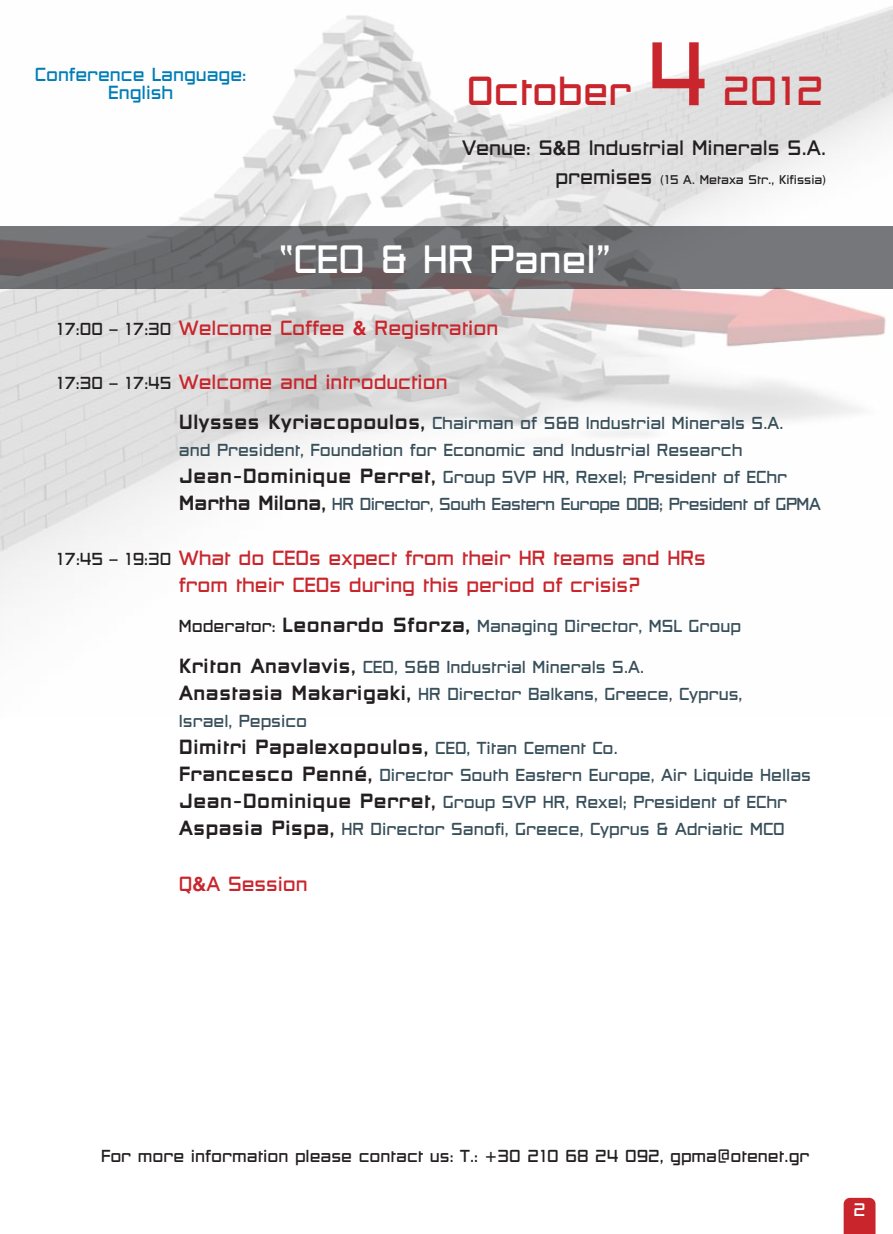
<style>
.page{position:relative;width:893px;height:1234px;background:#fff}
.page>*{position:absolute;margin:0;border:0;box-sizing:border-box;transform-origin:0 0}
.t1{font:300 38.55px "PF Studio";color:#c9252c}
.t2{font:300 37.5px "PF Studio";color:#fff}
.t3{font:300 19.8px "PF Studio";color:#231f20}
.t4{font:300 19.5px/27px "PF Studio";color:#c9252c}
.t5{font:800 19.5px "PF Studio";color:#231f20}
.t6{font:300 18px/18px "PF Studio";color:#007db7;text-align:center}
.t7{font:300 17.25px "PF Studio";color:#fff}
.t8{font:300 16.5px/27px "PF Studio";color:#384f5a}
.t9{font:300 16.5px "PF Studio";color:#231f20}
.t10{font:300 12px "PF Studio";color:#231f20}
.s1{font-size:85.35px}
.s2{font-family:"Helvetica";font-weight:700}
.s3{font-size:19.8px}
.s4{font-size:16.5px;color:#231f20}
.s5{font-family:"Helvetica";font-weight:700;font-size:19.8px}
.s6{font-weight:800;font-size:19.5px;color:#231f20}
.s7{color:#231f20}
.s8{font-weight:300;font-size:16.5px;color:#384f5a}
</style>
<div class="page">
<img style="left:0;top:6px;width:893px;height:597px">
<svg style="left:0;top:226px;width:893px;height:63px;background:#6d6c6f"></svg>
<svg style="left:844px;top:1197px;width:31px;height:36px"></svg>
<p class="t6" style="left:35px;top:65px;width:213px">Conference Language:<br>English</p>
<h1 class="t1" style="left:467px;top:67px;width:358px">October <span class="s1">4</span> 2012</h1>
<p class="t3" style="left:462px;top:135px;width:366px">Venue: S<span class="s2">&amp;</span>B Industrial Minerals S.A.</p>
<p class="t10" style="left:555px;top:172px;width:272px"><span class="s3">premises</span> (15 A. Metaxa Str., Kifissia)</p>
<h2 class="t2" style="left:279px;top:236px;width:334px">“CEO &amp; HR Panel”</h2>
<p class="t4" style="left:56px;top:314px;width:444px"><span class="s4">17:00 – 17:30</span> Welcome Coffee <span class="s5">&amp;</span> Registration</p>
<p class="t4" style="left:56px;top:368px;width:393px"><span class="s4">17:30 – 17:45</span> Welcome and introduction</p>
<p class="t8" style="left:179px;top:409px;width:643px"><span class="s6">Ulysses Kyriacopoulos,</span> Chairman of S&amp;B Industrial Minerals S.A.<br>and President, Foundation for Economic and Industrial Research <span class="s6">Jean-Dominique Perret,</span> Group SVP HR, Rexel; President of EChr <span class="s6">Martha Milona,</span> HR Director, South Eastern Europe DDB; President of GPMA</p>
<p class="t4" style="left:179px;top:543px;width:528px;text-indent:-123px"><span class="s4">17:45 – 19:30</span> What do CEOs expect from their HR teams and HRs from their CEOs during this period of crisis?</p>
<p class="t8" style="left:179px;top:612px;width:564px"><span class="s7">Moderator:</span> <span class="s6">Leonardo Sforza,</span> Managing Director, MSL Group</p>
<p class="t8" style="left:179px;top:652px;width:565px"><span class="s6">Kriton Anavlavis,</span> CEO, S&amp;B Industrial Minerals S.A.<br><span class="s6">Anastasia Makarigaki,</span> HR Director Balkans, Greece, Cyprus,<br>Israel, Pepsico</p>
<p class="t5" style="left:179px;top:734px;width:441px">Dimitri Papalexopoulos, <span class="s8">CEO, Titan Cement Co.</span></p>
<p class="t8" style="left:179px;top:760px;width:634px"><span class="s6">Francesco Penné,</span> Director South Eastern Europe, Air Liquide Hellas<br><span class="s6">Jean-Dominique Perret,</span> Group SVP HR, Rexel; President of EChr<br><span class="s6">Aspasia Pispa,</span> HR Director Sanofi, Greece, Cyprus &amp; Adriatic MCO</p>
<p class="t4" style="left:179px;top:870px;width:130px">Q<span class="s5">&amp;</span>A Session</p>
<p class="t9" style="left:101px;top:1145px;width:710px">For more information please contact us: T.: +30 210 68 24 092, gpma@otenet.gr</p>
<p class="t7" style="left:853px;top:1199px;width:14px">2</p>
</div>
